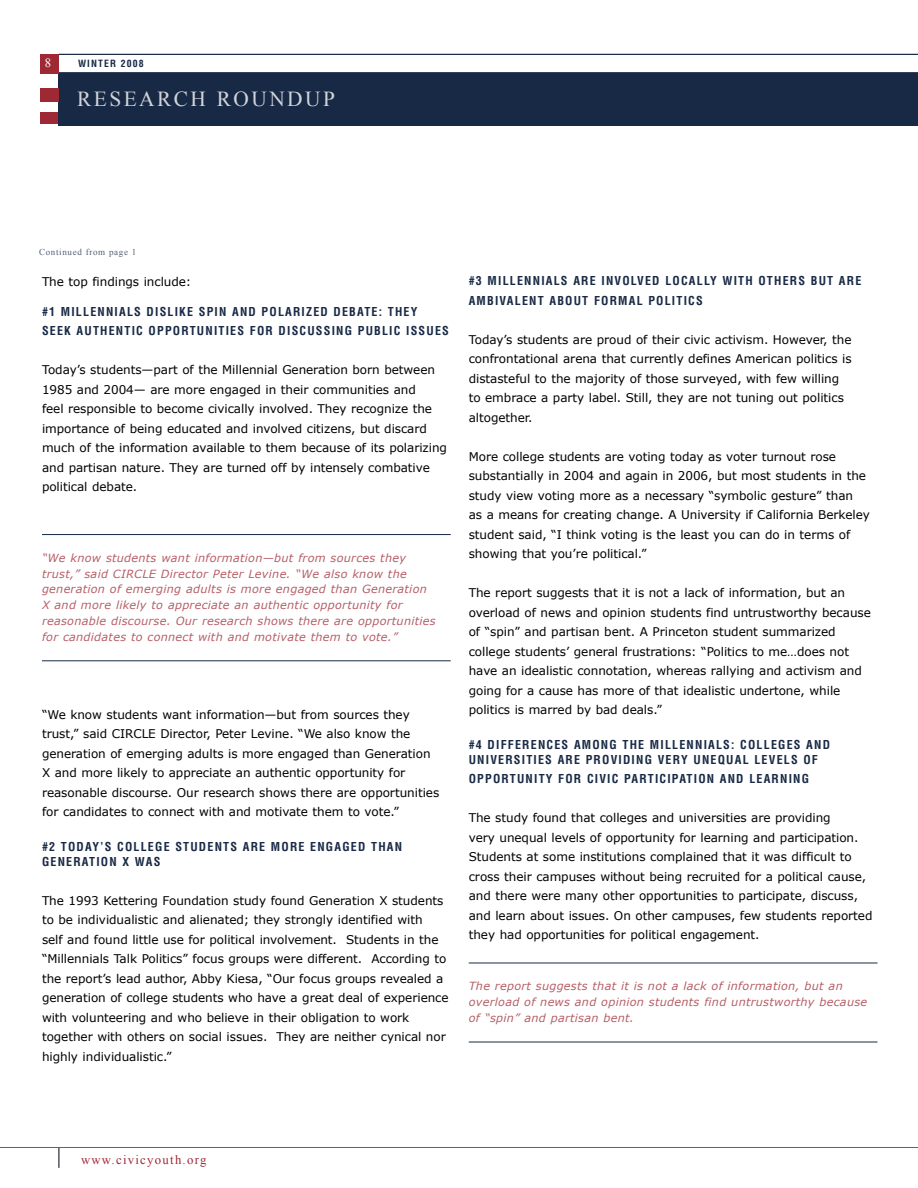
<style>
.page{position:relative;width:918px;height:1188px;background:#fff}
.page>*{position:absolute;margin:0;border:0;box-sizing:border-box;transform-origin:0 0}
.t1{font:21.3px "Times New Roman";letter-spacing:.115em;color:#d1d4da}
.t2{font:12.75px "Times New Roman";letter-spacing:.1em;color:#9e2935}
.t3{font:12.75px "Times New Roman";color:#fff}
.t4{font:12px/19.5px "Verdana";letter-spacing:-.005em;color:#000}
.t5{font:700 condensed 12px/19.5px "Helvetica LT Std";letter-spacing:.1em;color:#182945}
.t6{font:italic 11.25px/15.8px "Verdana";letter-spacing:.025em;color:#b65f67}
.t7{font:700 condensed 9.75px "Helvetica LT Std";letter-spacing:.115em;color:#182945}
.t8{font:9px "Times New Roman";letter-spacing:.075em;color:#525f74}
</style>
<div class="page">
<svg style="left:58px;top:1148px;width:1px;height:20px"></svg>
<hr style="left:0;top:1147px;width:918px;height:1px;background:#636363">
<hr style="left:59px;top:72px;width:859px;height:1px;background:#182945">
<hr style="left:59px;top:54px;width:859px;height:1px;background:#182945">
<div style="left:40px;top:112px;width:19px;height:12px;background:#9e2935"></div>
<div style="left:59px;top:73px;width:859px;height:53px;background:#182945"></div>
<div style="left:40px;top:89px;width:19px;height:13px;background:#9e2935"></div>
<div style="left:40px;top:54px;width:19px;height:19px;background:#9e2935"></div>
<hr style="left:42px;top:534px;width:409px;height:1px;background:#182945">
<hr style="left:42px;top:660px;width:409px;height:1px;background:#182945">
<hr style="left:469px;top:963px;width:409px;height:1px;background:#182945">
<hr style="left:469px;top:1042px;width:409px;height:1px;background:#182945">
<p class="t3" style="left:45px;top:55px;width:8px">8</p>
<p class="t7" style="left:78px;top:57px;width:67px">WINTER 2008</p>
<h1 class="t1" style="left:77px;top:84px;width:259px">RESEARCH ROUNDUP</h1>
<p class="t8" style="left:39px;top:246px;width:99px">Continued from page 1</p>
<p class="t4" style="left:42px;top:271px;width:151px">The top findings include:</p>
<p class="t5" style="left:42px;top:302px;width:408px">#1 MILLENNIALS DISLIKE SPIN AND POLARIZED DEBATE: THEY<br>SEEK AUTHENTIC OPPORTUNITIES FOR DISCUSSING PUBLIC ISSUES</p>
<p class="t4" style="left:42px;top:360px;width:407px">Today’s students—part of the Millennial Generation born between 1985 and 2004— are more engaged in their communities and<br>feel responsible to become civically involved. They recognize the importance of being educated and involved citizens, but discard much of the information available to them because of its polarizing and partisan nature. They are turned off by intensely combative political debate.</p>
<p class="t6" style="left:42px;top:550px;width:395px">“We know students want information—but from sources they trust,” said CIRCLE Director Peter Levine. “We also know the generation of emerging adults is more engaged than Generation X and more likely to appreciate an authentic opportunity for reasonable discourse. Our research shows there are opportunities for candidates to connect with and motivate them to vote.”</p>
<p class="t4" style="left:42px;top:704px;width:399px">“We know students want information—but from sources they trust,” said CIRCLE Director, Peter Levine. “We also know the generation of emerging adults is more engaged than Generation X and more likely to appreciate an authentic opportunity for reasonable discourse. Our research shows there are opportunities for candidates to connect with and motivate them to vote.”</p>
<p class="t5" style="left:42px;top:839px;width:362px;line-height:15px">#2 TODAY’S COLLEGE STUDENTS ARE MORE ENGAGED THAN<br>GENERATION X WAS</p>
<p class="t4" style="left:42px;top:890px;width:408px">The 1993 Kettering Foundation study found Generation X students to be individualistic and alienated; they strongly identified with<br>self and found little use for political involvement. Students in the “Millennials Talk Politics” focus groups were different. According to the report’s lead author, Abby Kiesa, “Our focus groups revealed a generation of college students who have a great deal of experience with volunteering and who believe in their obligation to work together with others on social issues. They are neither cynical nor highly individualistic.”</p>
<p class="t5" style="left:469px;top:271px;width:394px">#3 MILLENNIALS ARE INVOLVED LOCALLY WITH OTHERS BUT ARE<br>AMBIVALENT ABOUT FORMAL POLITICS</p>
<p class="t4" style="left:469px;top:329px;width:384px">Today’s students are proud of their civic activism. However, the confrontational arena that currently defines American politics is distasteful to the majority of those surveyed, with few willing to embrace a party label. Still, they are not tuning out politics altogether.</p>
<p class="t4" style="left:469px;top:446px;width:403px">More college students are voting today as voter turnout rose substantially in 2004 and again in 2006, but most students in the study view voting more as a necessary “symbolic gesture” than<br>as a means for creating change. A University if California Berkeley student said, “I think voting is the least you can do in terms of showing that you’re political.”</p>
<p class="t4" style="left:469px;top:583px;width:404px">The report suggests that it is not a lack of information, but an overload of news and opinion students find untrustworthy because of “spin” and partisan bent. A Princeton student summarized college students’ general frustrations: “Politics to me…does not have an idealistic connotation, whereas rallying and activism and going for a cause has more of that idealistic undertone, while politics is marred by bad deals.”</p>
<p class="t5" style="left:469px;top:737px;width:363px;line-height:15px">#4 DIFFERENCES AMONG THE MILLENNIALS: COLLEGES AND<br>UNIVERSITIES ARE PROVIDING VERY UNEQUAL LEVELS OF</p>
<p class="t5" style="left:469px;top:769px;width:342px">OPPORTUNITY FOR CIVIC PARTICIPATION AND LEARNING</p>
<p class="t4" style="left:469px;top:808px;width:405px">The study found that colleges and universities are providing<br>very unequal levels of opportunity for learning and participation.<br>Students at some institutions complained that it was difficult to cross their campuses without being recruited for a political cause, and there were many other opportunities to participate, discuss, and learn about issues. On other campuses, few students reported they had opportunities for political engagement.</p>
<p class="t6" style="left:469px;top:978px;width:400px">The report suggests that it is not a lack of information, but an overload of news and opinion students find untrustworthy because of “spin” and partisan bent.</p>
<p class="t2" style="left:81px;top:1151px;width:127px">www.civicyouth.org</p>
</div>
